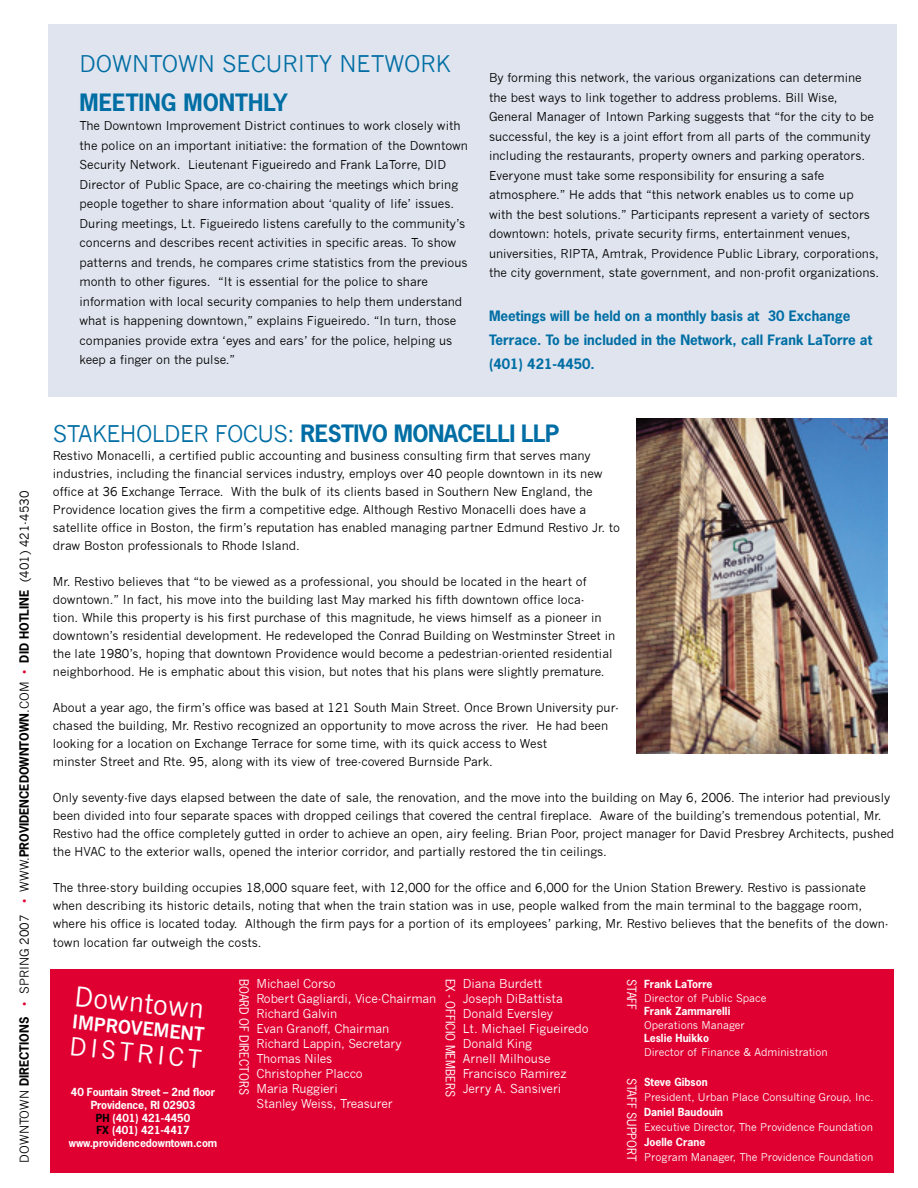
<style>
.page{position:relative;width:918px;height:1188px;background:#fff}
.page>*{position:absolute;margin:0;border:0;box-sizing:border-box;transform-origin:0 0}
.t1{font:27.6px "News Gothic BT";color:#fff}
.t2{font:25.35px "News Gothic BT";color:#fff}
.t3{font:700 22.5px "News Gothic Std";letter-spacing:-.025em;color:#006ea4}
.t4{font:22.5px "News Gothic";color:#006ea4}
.t5{font:700 22.5px "News Gothic Std";color:#006ea4}
.t6{font:700 19.05px "News Gothic BT";color:#fff}
.t7{font:700 13.5px/24px "News Gothic Std";color:#006ea4}
.t8{font:12px/19.5px "News Gothic";color:#000}
.t9{font:12px/15px "News Gothic";letter-spacing:-.01em;color:#fff}
.t10{font:12px "News Gothic Std";color:#fff}
.t11{font:10.5px "News Gothic";color:#fff}
.t12{font:700 10.5px/12.6px "News Gothic Std";letter-spacing:-.01em;color:#fff;text-align:center}
.s1{font-family:"News Gothic Std";font-weight:700}
.s2{color:#df0031}
.s3{font-family:"News Gothic";font-weight:400}
.s4{color:#000}
</style>
<div class="page">
<div style="left:49px;top:24px;width:848px;height:372px;background:#dfe4ee"></div>
<div style="left:50px;top:970px;width:844px;height:203px;background:#df0031"></div>
<img style="left:637px;top:419px;width:251px;height:334px">
<p class="t8" style="left:15px;top:1162px;width:673px;rotate:-90deg">DOWNTOWN <span class="s1">DIRECTIONS</span> <span class="s2">•</span> SPRING 2007 <span class="s2">•</span> WWW.<span class="s1">PROVIDENCEDOWNTOWN</span>.COM <span class="s2">•</span> <span class="s1">DID HOTLINE</span> (401) 421-4530</p>
<h3 class="t4" style="left:80px;top:50px;width:373px">DOWNTOWN SECURITY NETWORK</h3>
<h3 class="t5" style="left:80px;top:87px;width:210px">MEETING MONTHLY</h3>
<p class="t8" style="left:80px;top:116px;width:390px">The Downtown Improvement District continues to work closely with the police on an important initiative: the formation of the Downtown Security Network. Lieutenant Figueiredo and Frank LaTorre, DID Director of Public Space, are co-chairing the meetings which bring people together to share information about ‘quality of life’ issues.<br>During meetings, Lt. Figueiredo listens carefully to the community’s concerns and describes recent activities in specific areas. To show patterns and trends, he compares crime statistics from the previous month to other figures. “It is essential for the police to share information with local security companies to help them understand what is happening downtown,” explains Figueiredo. “In turn, those companies provide extra ‘eyes and ears’ for the police, helping us keep a finger on the pulse.”</p>
<p class="t8" style="left:489px;top:68px;width:392px">By forming this network, the various organizations can determine the best ways to link together to address problems. Bill Wise, General Manager of Intown Parking suggests that “for the city to be successful, the key is a joint effort from all parts of the community including the restaurants, property owners and parking operators.<br>Everyone must take some responsibility for ensuring a safe atmosphere.” He adds that “this network enables us to come up with the best solutions.” Participants represent a variety of sectors downtown: hotels, private security firms, entertainment venues, universities, RIPTA, Amtrak, Providence Public Library, corporations, the city government, state government, and non-profit organizations.</p>
<p class="t7" style="left:489px;top:304px;width:385px">Meetings will be held on a monthly basis at 30 Exchange<br>Terrace. To be included in the Network, call Frank LaTorre at (401) 421-4450.</p>
<h3 class="t3" style="left:53px;top:418px;width:508px"><span class="s3">STAKEHOLDER FOCUS:</span> RESTIVO MONACELLI LLP</h3>
<p class="t8" style="left:53px;top:447px;width:569px;line-height:18px">Restivo Monacelli, a certified public accounting and business consulting firm that serves many industries, including the financial services industry, employs over 40 people downtown in its new office at 36 Exchange Terrace. With the bulk of its clients based in Southern New England, the Providence location gives the firm a competitive edge. Although Restivo Monacelli does have a satellite office in Boston, the firm’s reputation has enabled managing partner Edmund Restivo Jr. to draw Boston professionals to Rhode Island.</p>
<p class="t8" style="left:53px;top:573px;width:564px;line-height:18px">Mr. Restivo believes that “to be viewed as a professional, you should be located in the heart of downtown.” In fact, his move into the building last May marked his fifth downtown office loca-<br>tion. While this property is his first purchase of this magnitude, he views himself as a pioneer in downtown’s residential development. He redeveloped the Conrad Building on Westminster Street in the late 1980’s, hoping that downtown Providence would become a pedestrian-oriented residential neighborhood. He is emphatic about this vision, but notes that his plans were slightly premature.</p>
<p class="t8" style="left:53px;top:699px;width:567px;line-height:18px">About a year ago, the firm’s office was based at 121 South Main Street. Once Brown University pur&shy;chased the building, Mr. Restivo recognized an opportunity to move across the river. He had been looking for a location on Exchange Terrace for some time, with its quick access to West<br>minster Street and Rte. 95, along with its view of tree-covered Burnside Park.</p>
<p class="t8" style="left:53px;top:789px;width:843px;line-height:18px">Only seventy-five days elapsed between the date of sale, the renovation, and the move into the building on May 6, 2006. The interior had previously been divided into four separate spaces with dropped ceilings that covered the central fireplace. Aware of the building’s tremendous potential, Mr.<br>Restivo had the office completely gutted in order to achieve an open, airy feeling. Brian Poor, project manager for David Presbrey Architects, pushed the HVAC to the exterior walls, opened the interior corridor, and partially restored the tin ceilings.</p>
<p class="t8" style="left:53px;top:878px;width:837px;line-height:18.3px">The three-story building occupies 18,000 square feet, with 12,000 for the office and 6,000 for the Union Station Brewery. Restivo is passionate when describing its historic details, noting that when the train station was in use, people walked from the main terminal to the baggage room, where his office is located today. Although the firm pays for a portion of its employees’ parking, Mr. Restivo believes that the benefits of the down&shy;town location far outweigh the costs.</p>
<h1 class="t1" style="left:77px;top:979px;width:131px;rotate:6deg">Downtown</h1>
<h3 class="t6" style="left:73px;top:1010px;width:134px;rotate:6deg">IMPROVEMENT</h3>
<h2 class="t2" style="left:71px;top:1030px;width:134px;rotate:6deg">DISTRICT</h2>
<p class="t12" style="left:69px;top:1086px;width:150px">40 Fountain Street – 2nd floor<br>Providence, RI 02903<br><span class="s4">PH</span> (401) 421-4450<br><span class="s4">FX</span> (401) 421-4417 www.providencedowntown.com</p>
<p class="t9" style="left:256px;top:976px;width:181px">Michael Corso<br>Robert Gagliardi, Vice-Chairman<br>Richard Galvin<br>Evan Granoff, Chairman<br>Richard Lappin, Secretary<br>Thomas Niles<br>Christopher Placco<br>Maria Ruggieri<br>Stanley Weiss, Treasurer</p>
<p class="t10" style="left:252px;top:979px;width:117px;rotate:90deg">BOARD OF DIRECTORS</p>
<p class="t9" style="left:463px;top:976px;width:128px">Diana Burdett<br>Joseph DiBattista<br>Donald Eversley<br>Lt. Michael Figueiredo<br>Donald King<br>Arnell Milhouse<br>Francisco Ramirez<br>Jerry A. Sansiveri</p>
<p class="t10" style="left:639px;top:979px;width:33px;rotate:90deg">STAFF</p>
<p class="t10" style="left:458px;top:979px;width:119px;rotate:90deg">EX - OFFICIO MEMBERS</p>
<p class="t12" style="left:644px;top:978px;width:70px">Frank LaTorre</p>
<p class="t11" style="left:644px;top:992px;width:124px">Director of Public Space</p>
<p class="t12" style="left:644px;top:1005px;width:88px">Frank Zammarelli</p>
<p class="t11" style="left:644px;top:1019px;width:102px">Operations Manager</p>
<p class="t12" style="left:644px;top:1032px;width:66px">Leslie Huikko</p>
<p class="t11" style="left:644px;top:1046px;width:185px">Director of Finance &amp; Administration</p>
<p class="t12" style="left:644px;top:1075px;width:65px">Steve Gibson</p>
<p class="t11" style="left:644px;top:1091px;width:231px">President, Urban Place Consulting Group, Inc.</p>
<p class="t12" style="left:644px;top:1105px;width:81px">Daniel Baudouin</p>
<p class="t11" style="left:644px;top:1121px;width:230px">Executive Director, The Providence Foundation</p>
<p class="t12" style="left:644px;top:1135px;width:63px">Joelle Crane</p>
<p class="t11" style="left:644px;top:1151px;width:231px">Program Manager, The Providence Foundation</p>
<p class="t10" style="left:639px;top:1078px;width:85px;rotate:90deg">STAFF SUPPORT</p>
</div>
